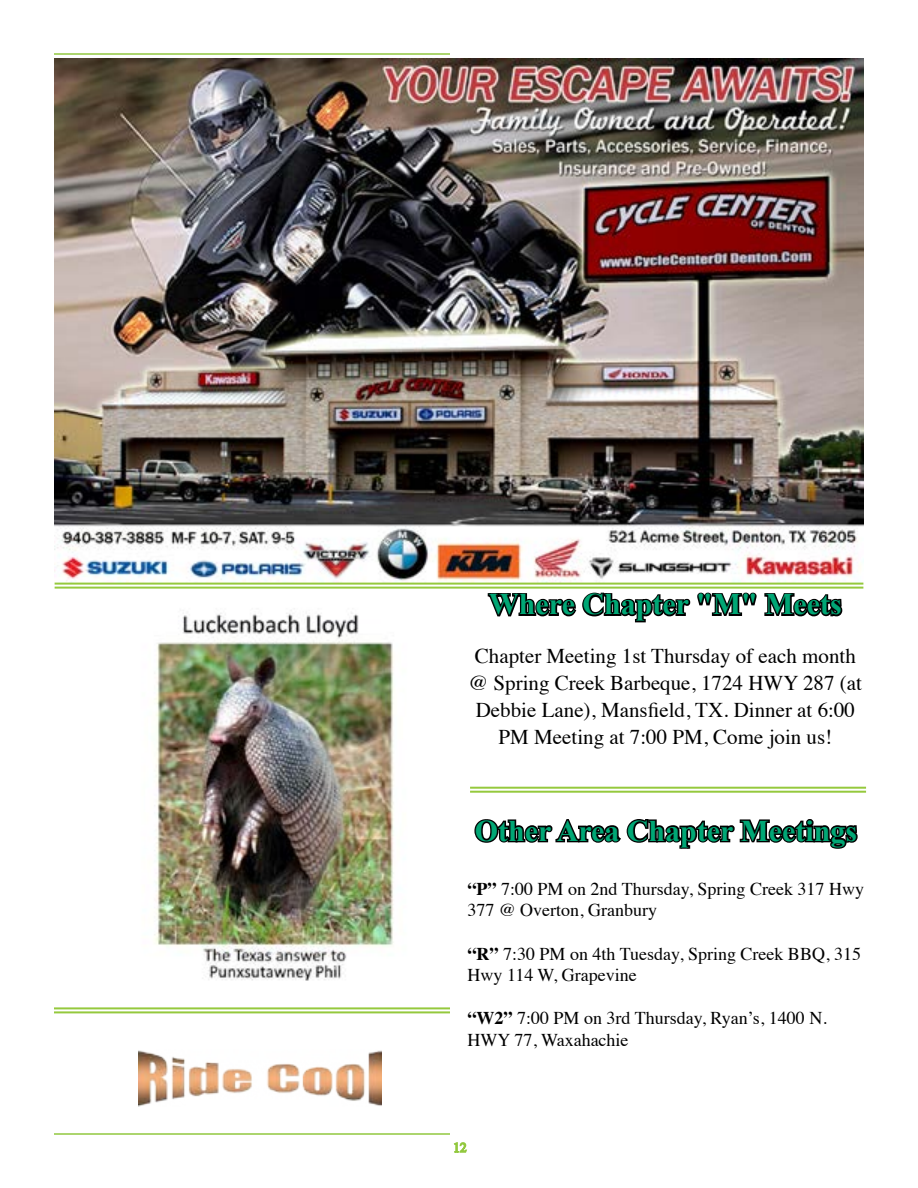
<style>
.page{position:relative;width:918px;height:1188px;background:#fff}
.page>*{position:absolute;margin:0;border:0;box-sizing:border-box;transform-origin:0 0}
.t1{font:700 30px "Times New Roman";color:#00a775}
.t2{font:21px/27px "Times";color:#000;text-align:center}
.t3{font:18px/21.6px "Times";color:#000}
.s1{font-weight:700}
</style>
<div class="page">
<svg style="left:453px;top:1142px;width:14px;height:11px"></svg>
<svg style="left:486px;top:582px;width:359px;height:41px"></svg>
<svg style="left:474px;top:819px;width:384px;height:30px"></svg>
<hr style="left:54px;top:1133px;width:396px;height:2px;background:#92c83f">
<hr style="left:54px;top:53px;width:396px;height:2px;background:#92c83f">
<hr style="left:54px;top:1007px;width:396px;height:2px;background:#95c93d">
<hr style="left:54px;top:1011px;width:396px;height:2px;background:#95c93d">
<img style="left:138px;top:1050px;width:243px;height:56px">
<hr style="left:470px;top:787px;width:396px;height:2px;background:#95c93d">
<hr style="left:470px;top:791px;width:396px;height:2px;background:#95c93d">
<img style="left:54px;top:58px;width:809px;height:524px">
<hr style="left:55px;top:583px;width:808px;height:2px;background:#95c93d">
<hr style="left:55px;top:587px;width:808px;height:2px;background:#95c93d">
<img style="left:154px;top:610px;width:240px;height:371px">
<h1 class="t1" style="left:489px;top:584px;width:354px">Where Chapter "M" Meets</h1>
<p class="t2" style="left:469px;top:641px;width:394px">Chapter Meeting 1st Thursday of each month @ Spring Creek Barbeque, 1724 HWY 287 (at Debbie Lane), Mansfield, TX. Dinner at 6:00<br>PM Meeting at 7:00 PM, Come join us!</p>
<h1 class="t1" style="left:475px;top:810px;width:384px">Other Area Chapter Meetings</h1>
<p class="t3" style="left:468px;top:876px;width:398px"><span class="s1">“P”</span> 7:00 PM on 2nd Thursday, Spring Creek 317 Hwy<br>377 @ Overton, Granbury</p>
<p class="t3" style="left:468px;top:941px;width:395px"><span class="s1">“R”</span> 7:30 PM on 4th Tuesday, Spring Creek BBQ, 315<br>Hwy 114 W, Grapevine</p>
<p class="t3" style="left:468px;top:1006px;width:361px"><span class="s1">“W2”</span> 7:00 PM on 3rd Thursday, Ryan’s, 1400 N.<br>HWY 77, Waxahachie</p>
</div>
